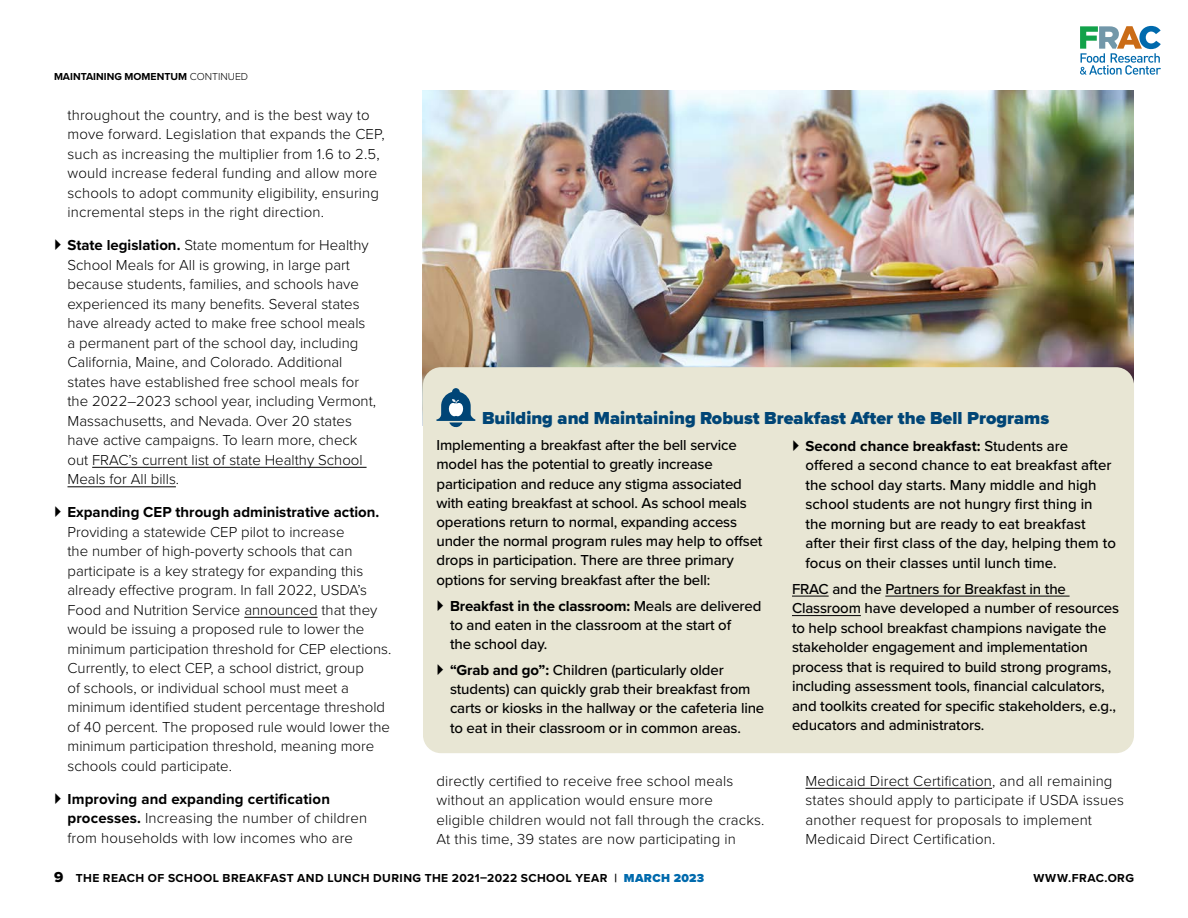
<style>
.page{position:relative;width:1188px;height:918px;background:#fff}
.page>*{position:absolute;margin:0;border:0;box-sizing:border-box;transform-origin:0 0}
.t1{font:900 18px "Proxima Nova";color:#004576}
.t2{font:300 15px/19.5px "Proxima Nova";color:#000}
.t3{font:500 15px/19.5px "Proxima Nova";letter-spacing:-.01em;color:#000}
.t4{font:700 15px "Proxima Nova";color:#000}
.t5{font:700 12px "Proxima Nova";letter-spacing:.04em;color:#000}
.t6{font:700 10.5px "Proxima Nova";color:#000}
.s1{font-weight:300}
.s2{font-weight:700}
.s3{font-family:"Proxima Nova Extrabld";font-weight:400;font-size:15px}
.s4{font-weight:900;color:#006aad}
</style>
<div class="page">
<img style="left:423px;top:90px;width:711px;height:291px">
<hr style="left:92px;top:467px;width:275px;height:1px;background:#000">
<hr style="left:68px;top:487px;width:108px;height:1px;background:#000">
<hr style="left:244px;top:617px;width:74px;height:1px;background:#000">
<div style="left:423px;top:367px;width:711px;height:386px;background:#e8e6d4;border-radius:18px"></div>
<svg style="left:437px;top:388px;width:38px;height:40px"></svg>
<hr style="left:792px;top:596px;width:37px;height:1px;background:#000">
<hr style="left:885px;top:596px;width:185px;height:1px;background:#000">
<hr style="left:792px;top:615px;width:69px;height:1px;background:#000">
<hr style="left:806px;top:788px;width:186px;height:1px;background:#000">
<svg style="left:1080px;top:26px;width:81px;height:49px"></svg>
<p class="t6" style="left:54px;top:69px;width:196px">MAINTAINING MOMENTUM <span class="s1">CONTINUED</span></p>
<p class="t2" style="left:68px;top:104px;width:319px">throughout the country, and is the best way to move forward. Legislation that expands the CEP, such as increasing the multiplier from 1.6 to 2.5, would increase federal funding and allow more schools to adopt community eligibility, ensuring incremental steps in the right direction.</p>
<p class="t2" style="left:68px;top:235px;width:310px"><span class="s2">State legislation.</span> State momentum for Healthy School Meals for All is growing, in large part because students, families, and schools have experienced its many benefits. Several states have already acted to make free school meals a permanent part of the school day, including California, Maine, and Colorado. Additional states have established free school meals for the 2022–2023 school year, including Vermont, Massachusetts, and Nevada. Over 20 states have active campaigns. To learn more, check out FRAC’s current list of state Healthy School Meals for All bills.</p>
<p class="t4" style="left:68px;top:501px;width:313px">Expanding CEP through administrative action.</p>
<p class="t2" style="left:68px;top:521px;width:325px">Providing a statewide CEP pilot to increase<br>the number of high-poverty schools that can participate is a key strategy for expanding this already effective program. In fall 2022, USDA’s Food and Nutrition Service announced that they would be issuing a proposed rule to lower the minimum participation threshold for CEP elections.<br>Currently, to elect CEP, a school district, group<br>of schools, or individual school must meet a minimum identified student percentage threshold of 40 percent. The proposed rule would lower the minimum participation threshold, meaning more schools could participate.</p>
<p class="t2" style="left:68px;top:788px;width:301px"><span class="s2">Improving and expanding certification processes.</span> Increasing the number of children from households with low incomes who are</p>
<p class="t1" style="left:482px;top:405px;width:569px">Building and Maintaining Robust Breakfast After the Bell Programs</p>
<p class="t3" style="left:436px;top:435px;width:328px">Implementing a breakfast after the bell service model has the potential to greatly increase participation and reduce any stigma associated with eating breakfast at school. As school meals operations return to normal, expanding access under the normal program rules may help to offset drops in participation. There are three primary options for serving breakfast after the bell:</p>
<p class="t3" style="left:450px;top:595px;width:313px"><span class="s2">Breakfast in the classroom:</span> Meals are delivered to and eaten in the classroom at the start of<br>the school day.</p>
<p class="t3" style="left:450px;top:660px;width:316px"><span class="s2">“Grab and go”:</span> Children (particularly older students) can quickly grab their breakfast from carts or kiosks in the hallway or the cafeteria line to eat in their classroom or in common areas.</p>
<p class="t3" style="left:806px;top:435px;width:312px"><span class="s2">Second chance breakfast:</span> Students are offered a second chance to eat breakfast after the school day starts. Many middle and high school students are not hungry first thing in the morning but are ready to eat breakfast after their first class of the day, helping them to focus on their classes until lunch time.</p>
<p class="t3" style="left:792px;top:579px;width:329px">FRAC and the Partners for Breakfast in the Classroom have developed a number of resources to help school breakfast champions navigate the stakeholder engagement and implementation process that is required to build strong programs, including assessment tools, financial calculators, and toolkits created for specific stakeholders, e.g., educators and administrators.</p>
<p class="t2" style="left:436px;top:770px;width:330px">directly certified to receive free school meals without an application would ensure more eligible children would not fall through the cracks.<br>At this time, 39 states are now participating in</p>
<p class="t2" style="left:806px;top:770px;width:320px">Medicaid Direct Certification, and all remaining states should apply to participate if USDA issues another request for proposals to implement Medicaid Direct Certification.</p>
<p class="t5" style="left:54px;top:869px;width:652px"><span class="s3">9</span> THE REACH OF SCHOOL BREAKFAST AND LUNCH DURING THE 2021–2022 SCHOOL YEAR | <span class="s4">MARCH 2023</span></p>
<p class="t5" style="left:1033px;top:869px;width:102px">WWW.FRAC.ORG</p>
</div>
